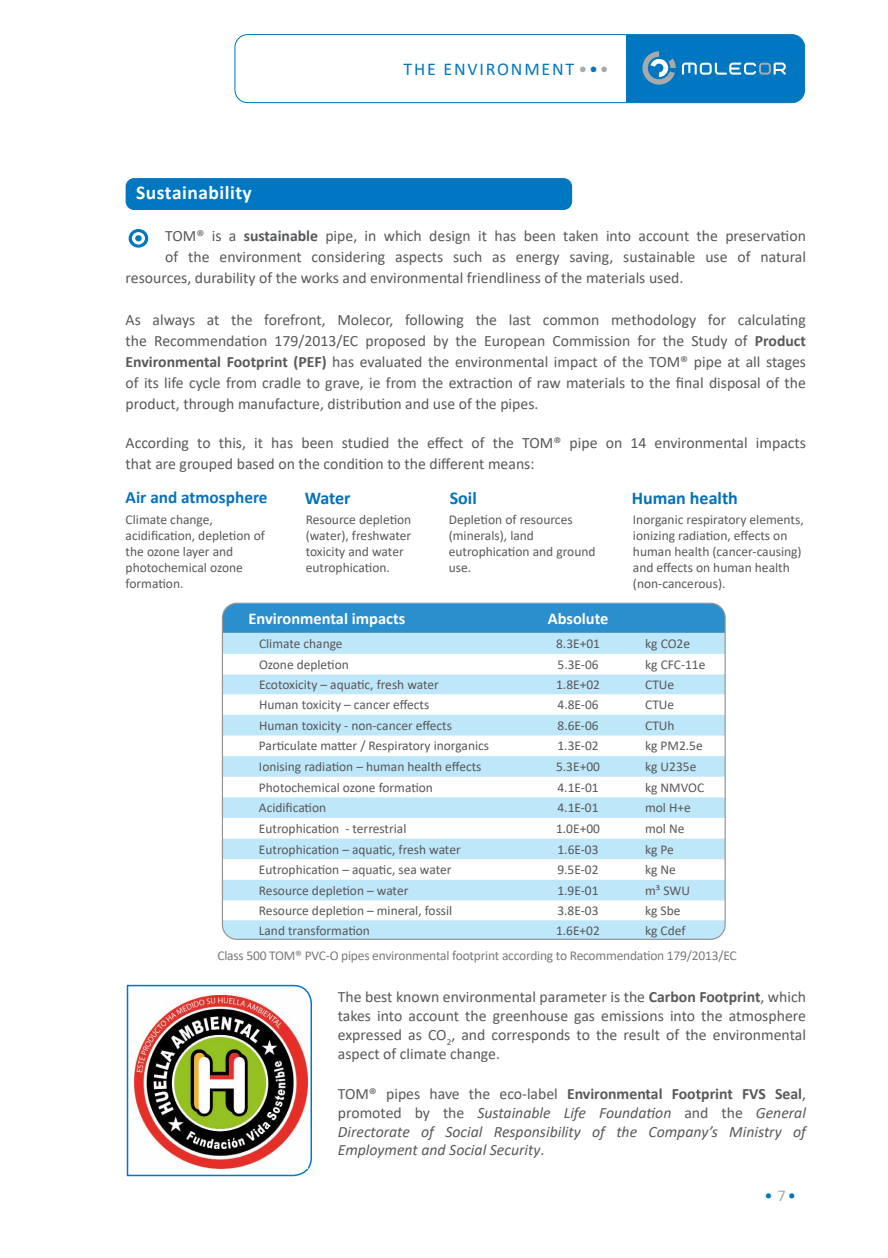
<style>
.page{position:relative;width:888px;height:1258px;background:#fff}
.page>*{position:absolute;margin:0;border:0;box-sizing:border-box;transform-origin:0 0}
.t1{font:700 19.5px "Calibri";letter-spacing:.025em;color:#fff}
.t2{font:700 18px "Calibri";color:#0072bc}
.t3{font:18px "Calibri";letter-spacing:.1em;color:#0077c0}
.t4{font:700 17.25px "Calibri";color:#0872ba}
.t5{font:16.5px "Calibri";color:#0077c0}
.t6{font:700 16.35px "Calibri";color:#fff}
.t7{font:15.75px/21px "Calibri";color:#58595b}
.t8{font:italic 15.75px "Calibri";color:#58595b}
.t9{font:700 15.75px "Calibri";color:#58595b}
.t10{font:13.5px "Calibri";color:#57585a}
.t11{font:13.5px/16.2px "Calibri";color:#58595b}
.t12{font:13.5px "Calibri";letter-spacing:-.015em;color:#787a7d}
.s1{color:#a8a9ad}
.s2{color:#57585a}
.s3{font-weight:700}
.s4{font-weight:400}
.s5{font-weight:400;color:#57585a}
.s6{font-style:normal}
.s7{color:#a7a9ac}
</style>
<div class="page">
<div style="left:235px;top:35px;width:570px;height:68px;background:#0077c0;border-radius:13px"></div>
<div style="left:235px;top:35px;width:391px;height:68px;background:#fff"></div>
<div style="left:235px;top:34px;width:570px;height:69px;border:1px solid #0077c0;border-radius:13px"></div>
<svg style="left:642px;top:51px;width:34px;height:34px"></svg>
<svg style="left:682px;top:63px;width:104px;height:12px"></svg>
<div style="left:126px;top:178px;width:446px;height:32px;background:#0077c0;border-radius:9px"></div>
<svg style="left:126px;top:984px;width:186px;height:193px"></svg>
<img style="left:135px;top:996px;width:172px;height:172px">
<svg style="left:129px;top:229px;width:19px;height:19px"></svg>
<svg style="left:222px;top:603px;width:502px;height:51px;background:#6bb3de"></svg>
<svg style="left:224px;top:674px;width:500px;height:226px;fill:#bfe7fa"></svg>
<div style="left:222px;top:920px;width:502px;height:18px;background:#bfe7fa"></div>
<p class="t3" style="left:403px;top:56px;width:207px">THE ENVIRONMENT<span class="s1">•</span>•<span class="s1">•</span></p>
<p class="t1" style="left:136px;top:178px;width:117px">Sustainability</p>
<p class="t7" style="left:165px;top:224px;width:642px">TOM<span class="s2">®</span> is a <span class="s3">sustainable</span> pipe, in which design it has been taken into account the preservation</p>
<p class="t7" style="left:165px;top:245px;width:642px">of the environment considering aspects such as energy saving, sustainable use of natural</p>
<p class="t7" style="left:126px;top:266px;width:559px">resources, durability of the works and environmental friendliness of the materials used.</p>
<p class="t7" style="left:126px;top:308px;width:682px">As always at the forefront, Molecor, following the last common methodology for calculating</p>
<p class="t7" style="left:126px;top:329px;width:682px">the Recommendation 179/2013/EC proposed by the European Commission for the Study of <span class="s3">Product</span></p>
<p class="t7" style="left:126px;top:350px;width:682px"><span class="s3">Environmental Footprint (PEF)</span> has evaluated the environmental impact of the TOM® pipe at all stages of its life cycle from cradle to grave, ie from the extraction of raw materials to the final disposal of the</p>
<p class="t7" style="left:126px;top:392px;width:414px">product, through manufacture, distribution and use of the pipes.</p>
<p class="t7" style="left:126px;top:432px;width:682px">According to this, it has been studied the effect of the TOM<span class="s2">®</span> pipe on 14 environmental impacts</p>
<p class="t7" style="left:126px;top:453px;width:411px">that are grouped based on the condition to the different means:</p>
<p class="t4" style="left:126px;top:485px;width:143px">Air and atmosphere</p>
<p class="t2" style="left:305px;top:485px;width:47px">Water</p>
<p class="t2" style="left:450px;top:485px;width:29px">Soil</p>
<p class="t2" style="left:632px;top:485px;width:108px">Human health</p>
<p class="t11" style="left:126px;top:511px;width:89px">Climate change,</p>
<p class="t11" style="left:126px;top:527px;width:141px">acidification, depletion of the ozone layer and</p>
<p class="t11" style="left:126px;top:559px;width:119px">photochemical ozone formation.</p>
<p class="t11" style="left:306px;top:511px;width:107px">Resource depletion</p>
<p class="t11" style="left:306px;top:527px;width:107px">(water), freshwater</p>
<p class="t11" style="left:306px;top:543px;width:100px">toxicity and water</p>
<p class="t11" style="left:306px;top:559px;width:86px">eutrophication.</p>
<p class="t11" style="left:449px;top:511px;width:125px">Depletion of resources (minerals), land</p>
<p class="t11" style="left:449px;top:543px;width:148px">eutrophication and ground use.</p>
<p class="t11" style="left:633px;top:511px;width:172px">Inorganic respiratory elements, ionizing radiation, effects on human health (cancer-causing) and effects on human health (non-cancerous).</p>
<p class="t6" style="left:248px;top:607px;width:158px">Environmental impacts</p>
<p class="t6" style="left:548px;top:607px;width:62px">Absolute</p>
<p class="t10" style="left:259px;top:634px;width:85px">Climate change</p>
<p class="t10" style="left:556px;top:634px;width:45px">8.3E+01</p>
<p class="t10" style="left:645px;top:634px;width:46px">kg CO2e</p>
<p class="t10" style="left:259px;top:655px;width:91px">Ozone depletion</p>
<p class="t10" style="left:557px;top:655px;width:43px">5.3E-06</p>
<p class="t10" style="left:645px;top:655px;width:62px">kg CFC-11e</p>
<p class="t10" style="left:259px;top:675px;width:181px">Ecotoxicity – aquatic, fresh water</p>
<p class="t10" style="left:556px;top:675px;width:45px">1.8E+02</p>
<p class="t10" style="left:645px;top:675px;width:31px">CTUe</p>
<p class="t10" style="left:259px;top:695px;width:172px">Human toxicity – cancer effects</p>
<p class="t10" style="left:557px;top:695px;width:43px">4.8E-06</p>
<p class="t10" style="left:645px;top:695px;width:31px">CTUe</p>
<p class="t10" style="left:259px;top:716px;width:195px">Human toxicity - non-cancer effects</p>
<p class="t10" style="left:557px;top:716px;width:43px">8.6E-06</p>
<p class="t10" style="left:645px;top:716px;width:31px">CTUh</p>
<p class="t10" style="left:259px;top:736px;width:232px">Particulate matter / Respiratory inorganics</p>
<p class="t10" style="left:557px;top:736px;width:43px">1.3E-02</p>
<p class="t10" style="left:645px;top:736px;width:59px">kg PM2.5e</p>
<p class="t10" style="left:259px;top:757px;width:224px">Ionising radiation – human health effects</p>
<p class="t10" style="left:556px;top:757px;width:45px">5.3E+00</p>
<p class="t10" style="left:645px;top:757px;width:53px">kg U235e</p>
<p class="t10" style="left:259px;top:778px;width:175px">Photochemical ozone formation</p>
<p class="t10" style="left:557px;top:778px;width:43px">4.1E-01</p>
<p class="t10" style="left:645px;top:778px;width:61px">kg NMVOC</p>
<p class="t10" style="left:259px;top:798px;width:69px">Acidification</p>
<p class="t10" style="left:557px;top:798px;width:43px">4.1E-01</p>
<p class="t10" style="left:645px;top:798px;width:47px">mol H+e</p>
<p class="t10" style="left:259px;top:819px;width:149px">Eutrophication - terrestrial</p>
<p class="t10" style="left:556px;top:819px;width:45px">1.0E+00</p>
<p class="t10" style="left:645px;top:819px;width:41px">mol Ne</p>
<p class="t10" style="left:259px;top:840px;width:203px">Eutrophication – aquatic, fresh water</p>
<p class="t10" style="left:557px;top:840px;width:43px">1.6E-03</p>
<p class="t10" style="left:645px;top:840px;width:30px">kg Pe</p>
<p class="t10" style="left:259px;top:860px;width:194px">Eutrophication – aquatic, sea water</p>
<p class="t10" style="left:557px;top:860px;width:43px">9.5E-02</p>
<p class="t10" style="left:645px;top:860px;width:32px">kg Ne</p>
<p class="t10" style="left:259px;top:881px;width:151px">Resource depletion – water</p>
<p class="t10" style="left:557px;top:881px;width:43px">1.9E-01</p>
<p class="t10" style="left:645px;top:881px;width:46px">m³ SWU</p>
<p class="t10" style="left:259px;top:901px;width:195px">Resource depletion – mineral, fossil</p>
<p class="t10" style="left:557px;top:901px;width:43px">3.8E-03</p>
<p class="t10" style="left:645px;top:901px;width:37px">kg Sbe</p>
<p class="t10" style="left:259px;top:921px;width:113px">Land transformation</p>
<p class="t10" style="left:556px;top:921px;width:45px">1.6E+02</p>
<p class="t10" style="left:645px;top:921px;width:42px">kg Cdef</p>
<p class="t12" style="left:217px;top:946px;width:521px">Class 500 TOM® PVC-O pipes environmental footprint according to Recommendation 179/2013/EC</p>
<p class="t7" style="left:338px;top:987px;width:470px;line-height:18.9px">The best known environmental parameter is the <span class="s3">Carbon Footprint</span>, which takes into account the greenhouse gas emissions into the atmosphere</p>
<p class="t7" style="left:338px;top:1024px;width:470px">expressed as CO<sub>2</sub>, and corresponds to the result of the environmental</p>
<p class="t7" style="left:338px;top:1043px;width:164px">aspect of climate change.</p>
<p class="t9" style="left:338px;top:1082px;width:470px"><span class="s4">TOM</span><span class="s5">®</span> <span class="s4">pipes have the eco-label</span> Environmental Footprint FVS Seal<span class="s4">,</span></p>
<p class="t8" style="left:338px;top:1101px;width:470px"><span class="s6">promoted by the</span> Sustainable Life Foundation <span class="s6">and the</span> General</p>
<p class="t8" style="left:338px;top:1120px;width:470px">Directorate of Social Responsibility of the Company’s Ministry of</p>
<p class="t8" style="left:338px;top:1139px;width:208px">Employment and Social Security<span class="s6">.</span></p>
<p class="t5" style="left:764px;top:1184px;width:33px">•<span class="s7">7</span>•</p>
</div>
